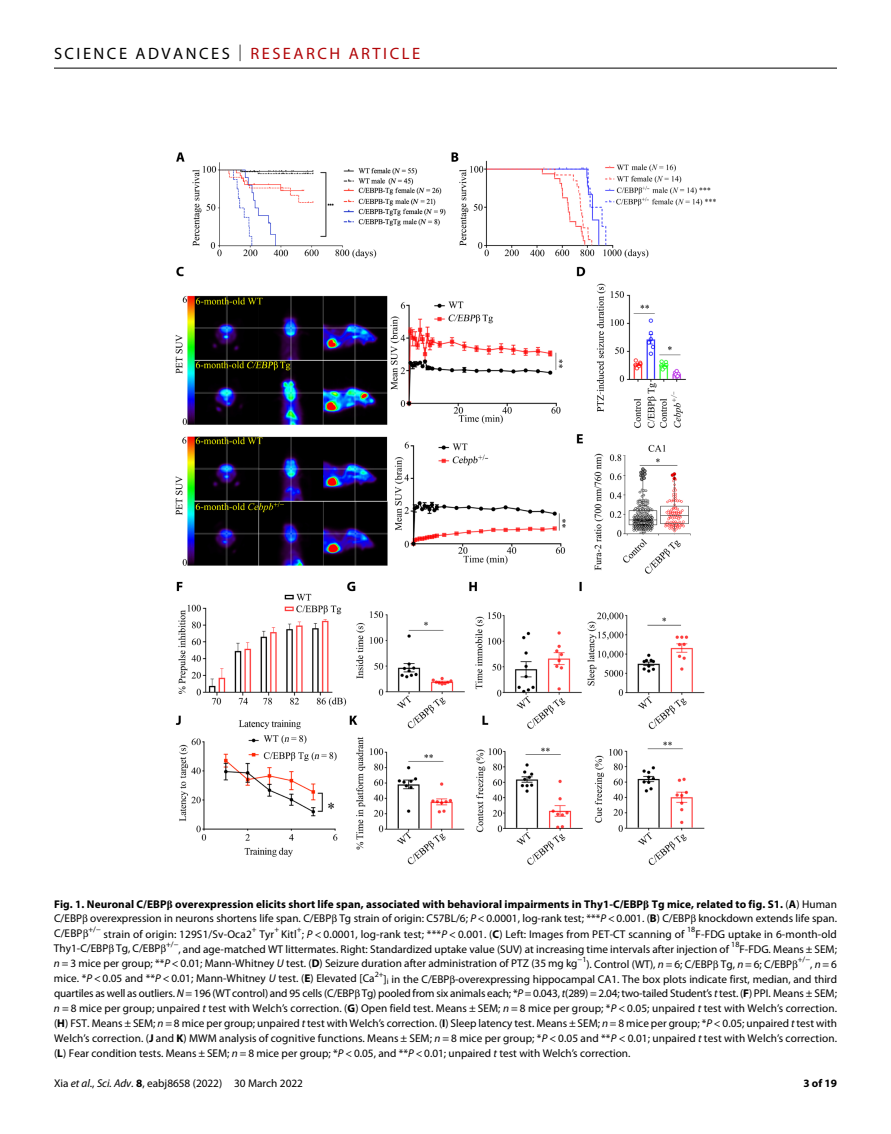
<style>
.page{position:relative;width:891px;height:1134px;background:#fff}
.page>*{position:absolute;margin:0;border:0;box-sizing:border-box;transform-origin:0 0}
.t1{font:16.5px "Myriad Pro";letter-spacing:.15em;color:#000}
.t2{font:11.25px/15px "Myriad Pro";color:#000;text-align:justify}
.t3{font:700 11.25px "Myriad Pro";color:#000}
.s1{font-weight:300}
.s2{color:#b10508}
.s3{font-weight:700}
.s4{font-style:italic}
</style>
<div class="page">
<hr style="left:54px;top:68px;width:783px;height:1px;background:#000">
<img style="left:176px;top:152px;width:540px;height:713px">
<h1 class="t1" style="left:54px;top:40px;width:368px">SCIENCE ADVANCES <span class="s1">|</span> <span class="s2">RESEARCH ARTICLE</span></h1>
<p class="t2" style="left:54px;top:896px;width:785px"><span class="s3">Fig. 1. Neuronal C/EBP overexpression elicits short life span, associated with behavioral impairments in Thy1-C/EBP Tg mice, related to fig. S1.</span> (<span class="s3">A</span>) Human C/EBP overexpression in neurons shortens life span. C/EBP Tg strain of origin: C57BL/6; <span class="s4">P</span> &lt; 0.0001, log-rank test; ***<span class="s4">P</span> &lt; 0.001. (<span class="s3">B</span>) C/EBP knockdown extends life span.<br>C/EBP <sup>+/−</sup> strain of origin: 129S1/Sv-Oca2<sup>+</sup> Tyr<sup>+</sup> Kitl<sup>+</sup>; <span class="s4">P</span> &lt; 0.0001, log-rank test; ***<span class="s4">P</span> &lt; 0.001. (<span class="s3">C</span>) Left: Images from PET-CT scanning of <sup>18</sup>F-FDG uptake in 6-month-old Thy1-C/EBP Tg, C/EBP <sup>+/−</sup>, and age-matched WT littermates. Right: Standardized uptake value (SUV) at increasing time intervals after injection of <sup>18</sup>F-FDG. Means ± SEM; <span class="s4">n</span> = 3 mice per group; **<span class="s4">P</span> &lt; 0.01; Mann-Whitney <span class="s4">U</span> test. (<span class="s3">D</span>) Seizure duration after administration of PTZ (35 mg kg<sup>−1</sup>). Control (WT), <span class="s4">n</span> = 6; C/EBP Tg, <span class="s4">n</span> = 6; C/EBP <sup>+/−</sup>, <span class="s4">n</span> = 6 mice. *<span class="s4">P</span> &lt; 0.05 and **<span class="s4">P</span> &lt; 0.01; Mann-Whitney <span class="s4">U</span> test. (<span class="s3">E</span>) Elevated [Ca<sup>2+</sup>]<sub>i</sub> in the C/EBP -overexpressing hippocampal CA1. The box plots indicate first, median, and third quartiles as well as outliers. <span class="s4">N</span> = 196 (WT control) and 95 cells (C/EBP Tg) pooled from six animals each; *<span class="s4">P</span> =0.043, <span class="s4">t</span>(289) =2.04; two-tailed Student’s <span class="s4">t</span> test. (<span class="s3">F</span>) PPI. Means ± SEM; <span class="s4">n</span> = 8 mice per group; unpaired <span class="s4">t</span> test with Welch’s correction. (<span class="s3">G</span>) Open field test. Means ± SEM; <span class="s4">n</span> = 8 mice per group; *<span class="s4">P</span> &lt; 0.05; unpaired <span class="s4">t</span> test with Welch’s correction. (<span class="s3">H</span>) FST. Means ± SEM; <span class="s4">n</span> = 8 mice per group; unpaired <span class="s4">t</span> test with Welch’s correction. (<span class="s3">I</span>) Sleep latency test. Means ± SEM; <span class="s4">n</span> = 8 mice per group; *<span class="s4">P</span> &lt; 0.05; unpaired <span class="s4">t</span> test with Welch’s correction. (<span class="s3">J</span> and <span class="s3">K</span>) MWM analysis of cognitive functions. Means ± SEM; <span class="s4">n</span> = 8 mice per group; *<span class="s4">P</span> &lt; 0.05 and **<span class="s4">P</span> &lt; 0.01; unpaired <span class="s4">t</span> test with Welch’s correction. (<span class="s3">L</span>) Fear condition tests. Means ± SEM; <span class="s4">n</span> = 8 mice per group; *<span class="s4">P</span> &lt; 0.05, and **<span class="s4">P</span> &lt; 0.01; unpaired <span class="s4">t</span> test with Welch’s correction.</p>
<p class="t2" style="left:54px;top:1076px;width:251px">Xia <span class="s4">et al</span>., <span class="s4">Sci. Adv.</span> <span class="s3">8</span>, eabj8658 (2022) 30 March 2022</p>
<p class="t3" style="left:803px;top:1074px;width:35px">3 of 19</p>
</div>
